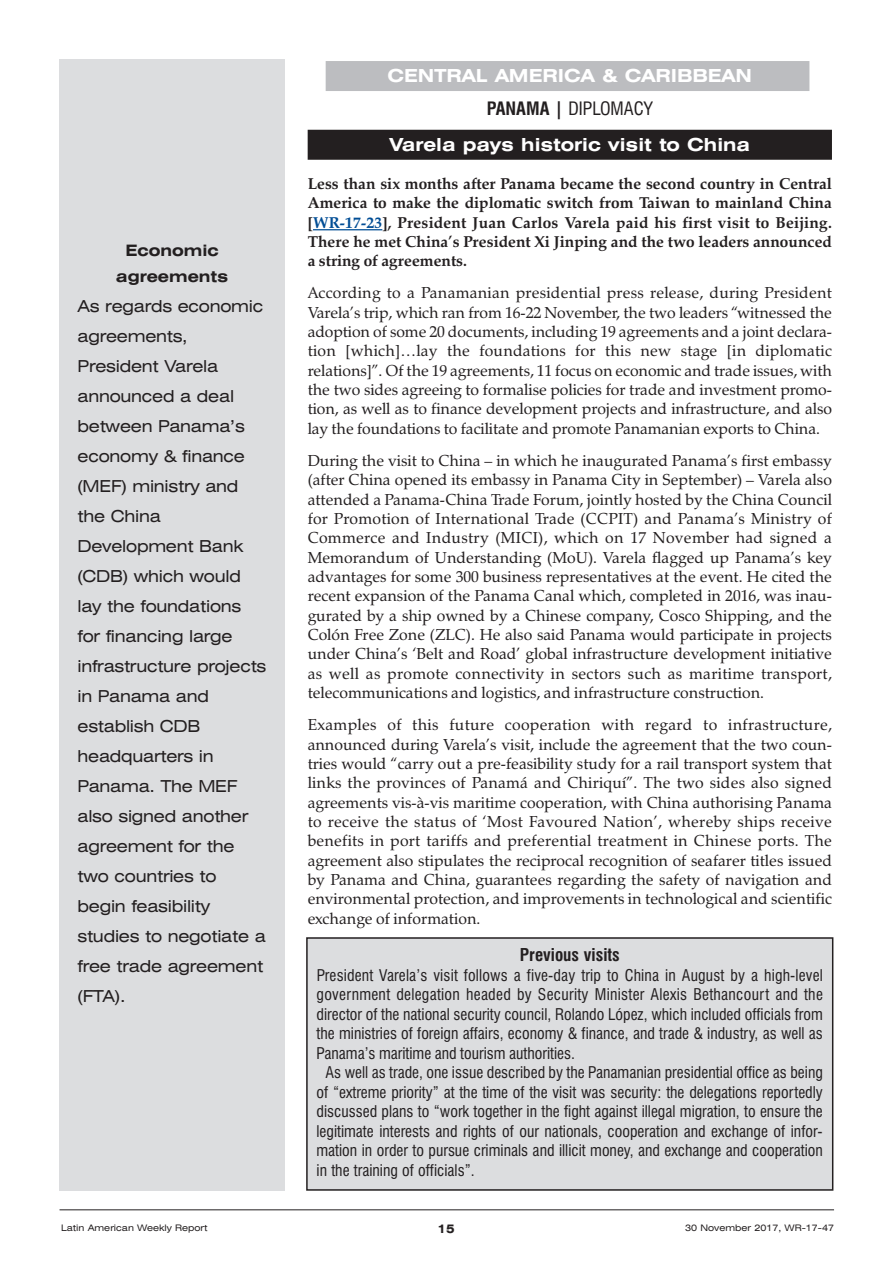
<style>
.page{position:relative;width:893px;height:1263px;background:#fff}
.page>*{position:absolute;margin:0;border:0;box-sizing:border-box;transform-origin:0 0}
.t1{font:700 expanded 18px/32.8px "Swiss 721 BT";color:#fff;text-align:center}
.t2{font:700 condensed 17.25px "Swiss 721 BT";color:#231f20}
.t3{font:expanded 16.5px/30px "Swiss 721 BT";letter-spacing:-.015em;color:#231f20}
.t4{font:15.75px/19.4px "Zapf Calligraphic 801 BT";color:#231f20;text-align:justify}
.t5{font:condensed 15.75px "Swiss 721 BT";color:#231f20}
.t6{font:700 15.75px/19.4px "Zapf Calligraphic 801 BT";color:#231f20;text-align:justify}
.t7{font:condensed 15.75px "Swiss 721 BT";letter-spacing:.02em;color:#231f20}
.t8{font:700 expanded 15.75px/25.5px "Swiss 721 BT";color:#231f20;text-align:center}
.t9{font:700 expanded 12px "Swiss 721 BT";color:#231f20}
.t10{font:expanded 9px "Swiss 721 BT";color:#231f20}
.s1{font-stretch:condensed;color:#231f20}
.s2{font-weight:400;font-stretch:condensed;color:#231f20}
.s3{color:#014d95}
</style>
<div class="page">
<div style="left:326px;top:61px;width:483px;height:30px;background:#bcbdc0"></div>
<div style="left:308px;top:130px;width:524px;height:30px;background:#231f20"></div>
<hr style="left:313px;top:229px;width:69px;height:1px;background:#014d95">
<div style="left:60px;top:60px;width:225px;height:1131px;background:#dcdddf"></div>
<hr style="left:60px;top:1209px;width:774px;height:1px;background:#231f20">
<div style="left:307px;top:938px;width:526px;height:252px;background:#dcdddf"></div>
<div style="left:306px;top:937px;width:527px;height:254px;border:2px solid #231f20"></div>
<p class="t8" style="left:116px;top:238px;width:114px">Economic agreements</p>
<p class="t3" style="left:78px;top:291px;width:190px">As regards economic agreements,<br>President Varela announced a deal between Panama’s economy &amp; finance (MEF) ministry and the China<br>Development Bank (CDB) which would lay the foundations for financing large infrastructure projects in Panama and establish CDB headquarters in<br>Panama. The MEF also signed another agreement for the two countries to begin feasibility studies to negotiate a free trade agreement (FTA).</p>
<p class="t1" style="left:388px;top:59px;width:366px">CENTRAL AMERICA &amp; CARIBBEAN<br><span class="s1">PANAMA |</span> <span class="s2">DIPLOMACY</span></p>
<p class="t1" style="left:390px;top:128px;width:362px">Varela pays historic visit to China</p>
<p class="t6" style="left:308px;top:174px;width:526px">Less than six months after Panama became the second country in Central America to make the diplomatic switch from Taiwan to mainland China [<span class="s3">WR-17-23</span>], President Juan Carlos Varela paid his first visit to Beijing.<br>There he met China’s President Xi Jinping and the two leaders announced a string of agreements.</p>
<p class="t4" style="left:308px;top:283px;width:526px">According to a Panamanian presidential press release, during President Varela’s trip, which ran from 16-22 November, the two leaders “witnessed the adoption of some 20 documents, including 19 agreements and a joint declara&shy;tion [which]…lay the foundations for this new stage [in diplomatic relations]”. Of the 19 agreements, 11 focus on economic and trade issues, with the two sides agreeing to formalise policies for trade and investment promo&shy;tion, as well as to finance development projects and infrastructure, and also lay the foundations to facilitate and promote Panamanian exports to China.</p>
<p class="t4" style="left:308px;top:451px;width:526px">During the visit to China – in which he inaugurated Panama’s first embassy (after China opened its embassy in Panama City in September) – Varela also attended a Panama-China Trade Forum, jointly hosted by the China Council for Promotion of International Trade (CCPIT) and Panama’s Ministry of Commerce and Industry (MICI), which on 17 November had signed a Memorandum of Understanding (MoU). Varela flagged up Panama’s key advantages for some 300 business representatives at the event. He cited the recent expansion of the Panama Canal which, completed in 2016, was inau&shy;gurated by a ship owned by a Chinese company, Cosco Shipping, and the Colón Free Zone (ZLC). He also said Panama would participate in projects under China’s ‘Belt and Road’ global infrastructure development initiative as well as promote connectivity in sectors such as maritime transport, telecommunications and logistics, and infrastructure construction.</p>
<p class="t4" style="left:308px;top:715px;width:526px">Examples of this future cooperation with regard to infrastructure, announced during Varela’s visit, include the agreement that the two coun&shy;tries would “carry out a pre-feasibility study for a rail transport system that links the provinces of Panamá and Chiriquí”. The two sides also signed agreements vis-à-vis maritime cooperation, with China authorising Panama to receive the status of ‘Most Favoured Nation’, whereby ships receive benefits in port tariffs and preferential treatment in Chinese ports. The agreement also stipulates the reciprocal recognition of seafarer titles issued by Panama and China, guarantees regarding the safety of navigation and environmental protection, and improvements in technological and scientific exchange of information.</p>
<p class="t2" style="left:520px;top:945px;width:102px">Previous visits</p>
<p class="t5" style="left:317px;top:966px;width:508px">President Varela’s visit follows a five-day trip to China in August by a high-level</p>
<p class="t7" style="left:317px;top:986px;width:508px">government delegation headed by Security Minister Alexis Bethancourt and the</p>
<p class="t5" style="left:317px;top:1005px;width:508px">director of the national security council, Rolando López, which included officials from</p>
<p class="t5" style="left:317px;top:1025px;width:508px">the ministries of foreign affairs, economy &amp; finance, and trade &amp; industry, as well as</p>
<p class="t5" style="left:317px;top:1044px;width:260px">Panama’s maritime and tourism authorities.</p>
<p class="t5" style="left:326px;top:1064px;width:499px">As well as trade, one issue described by the Panamanian presidential office as being</p>
<p class="t5" style="left:317px;top:1083px;width:508px">of “extreme priority” at the time of the visit was security: the delegations reportedly</p>
<p class="t5" style="left:317px;top:1103px;width:508px">discussed plans to “work together in the fight against illegal migration, to ensure the</p>
<p class="t5" style="left:317px;top:1122px;width:508px">legitimate interests and rights of our nationals, cooperation and exchange of infor-</p>
<p class="t5" style="left:317px;top:1142px;width:508px">mation in order to pursue criminals and illicit money, and exchange and cooperation</p>
<p class="t5" style="left:317px;top:1161px;width:160px">in the training of officials”.</p>
<p class="t10" style="left:61px;top:1223px;width:148px">Latin American Weekly Report</p>
<p class="t9" style="left:437px;top:1221px;width:19px">15</p>
<p class="t10" style="left:685px;top:1223px;width:150px">30 November 2017, WR-17-47</p>
</div>
